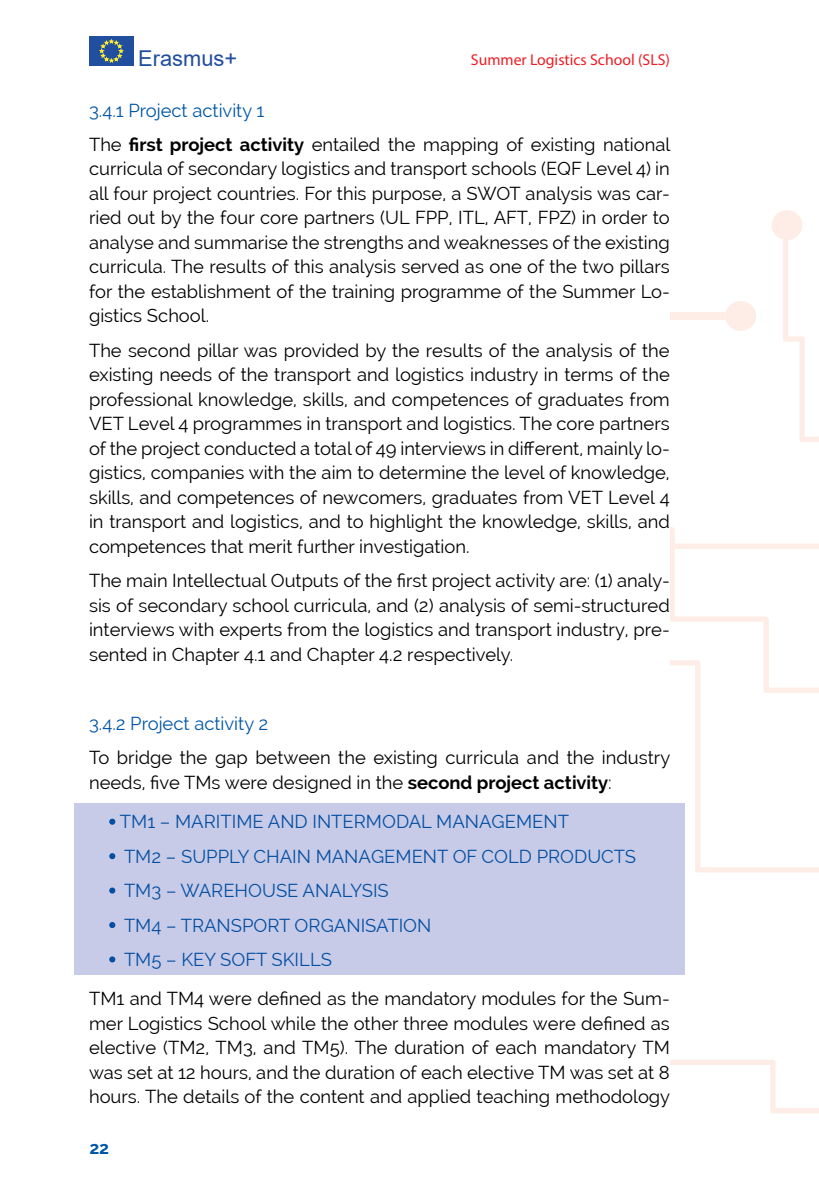
<style>
.page{position:relative;width:819px;height:1191px;background:#fff}
.page>*{position:absolute;margin:0;border:0;box-sizing:border-box;transform-origin:0 0}
.t1{font:21.88px "Arial";color:#214e9e}
.t2{font:18.38px/24.5px "Raleway";color:#000;text-align:justify}
.t3{font:18.38px "Raleway";color:#034ea2}
.t4{font:18.38px "Raleway";color:#0056a7}
.t5{font:700 17.5px "Raleway";color:#0056a7}
.t6{font:15.75px "Myriad Pro";color:#ed1d24}
.s1{color:#0056a7}
.s2{font-weight:700}
.s3{font-weight:900}
.s4{font-weight:900;color:#034ea2}
.s5{color:#034ea2}
</style>
<div class="page">
<svg style="left:684px;top:693px;width:135px;height:179px"></svg>
<svg style="left:670px;top:240px;width:149px;height:453px"></svg>
<svg style="left:670px;top:910px;width:149px;height:203px"></svg>
<svg style="left:670px;top:301px;width:86px;height:195px"></svg>
<svg style="left:772px;top:210px;width:30px;height:30px"></svg>
<div style="left:89px;top:36px;width:44px;height:30px;background:#214e9e"></div>
<svg style="left:100px;top:39px;width:23px;height:23px"></svg>
<div style="left:74px;top:803px;width:610px;height:171px;background:#c7cbe7"></div>
<svg style="left:109px;top:818px;width:7px;height:7px"></svg>
<svg style="left:109px;top:853px;width:7px;height:7px"></svg>
<svg style="left:109px;top:887px;width:7px;height:7px"></svg>
<svg style="left:109px;top:922px;width:7px;height:6px"></svg>
<svg style="left:109px;top:956px;width:7px;height:7px"></svg>
<p class="t1" style="left:138px;top:43px;width:100px">Erasmus+</p>
<p class="t6" style="left:471px;top:50px;width:201px">Summer Logistics School (SLS)</p>
<p class="t2" style="left:89px;top:93px;width:582px;line-height:34.5px"><span class="s1">3.4.1 Project activity 1<br></span>The <span class="s2">first project activity</span> entailed the mapping of existing national</p>
<p class="t2" style="left:89px;top:157px;width:582px">curricula of secondary logistics and transport schools (EQF Level 4) in all four project countries. For this purpose, a SWOT analysis was car&shy;ried out by the four core partners (UL FPP, ITL, AFT, FPZ) in order to analyse and summarise the strengths and weaknesses of the existing curricula. The results of this analysis served as one of the two pillars for the establishment of the training programme of the Summer Lo&shy;gistics School.</p>
<p class="t2" style="left:89px;top:338px;width:582px">The second pillar was provided by the results of the analysis of the existing needs of the transport and logistics industry in terms of the professional knowledge, skills, and competences of graduates from VET Level 4 programmes in transport and logistics. The core partners of the project conducted a total of 49 interviews in different, mainly lo&shy;gistics, companies with the aim to determine the level of knowledge, skills, and competences of newcomers, graduates from VET Level 4 in transport and logistics, and to highlight the knowledge, skills, and competences that merit further investigation.</p>
<p class="t2" style="left:89px;top:568px;width:582px">The main Intellectual Outputs of the first project activity are: (1) analy&shy;sis of secondary school curricula, and (2) analysis of semi-structured interviews with experts from the logistics and transport industry, pre&shy;sented in Chapter 4.1 and Chapter 4.2 respectively.</p>
<p class="t4" style="left:89px;top:712px;width:181px">3.4.2 Project activity 2</p>
<p class="t2" style="left:89px;top:745px;width:582px">To bridge the gap between the existing curricula and the industry needs, five TMs were designed in the <span class="s2">second project activity</span>:</p>
<p class="t3" style="left:109px;top:811px;width:461px"><span class="s3">•</span> TM1 – MARITIME AND INTERMODAL MANAGEMENT</p>
<p class="t3" style="left:109px;top:845px;width:528px"><span class="s3">•</span> TM2 – SUPPLY CHAIN MANAGEMENT OF COLD PRODUCTS</p>
<p class="t3" style="left:109px;top:880px;width:281px"><span class="s3">•</span> TM3 – WAREHOUSE ANALYSIS</p>
<p class="t3" style="left:109px;top:914px;width:324px"><span class="s3">•</span> TM4 – TRANSPORT ORGANISATION</p>
<p class="t2" style="left:89px;top:939px;width:582px;line-height:39.4px;text-indent:20px"><span class="s4">•</span> <span class="s5">TM5 – KEY SOFT SKILLS<br></span>TM1 and TM4 were defined as the mandatory modules for the Sum-</p>
<p class="t2" style="left:89px;top:1011px;width:582px">mer Logistics School while the other three modules were defined as elective (TM2, TM3, and TM5). The duration of each mandatory TM was set at 12 hours, and the duration of each elective TM was set at 8 hours. The details of the content and applied teaching methodology</p>
<p class="t5" style="left:89px;top:1137px;width:21px">22</p>
</div>
